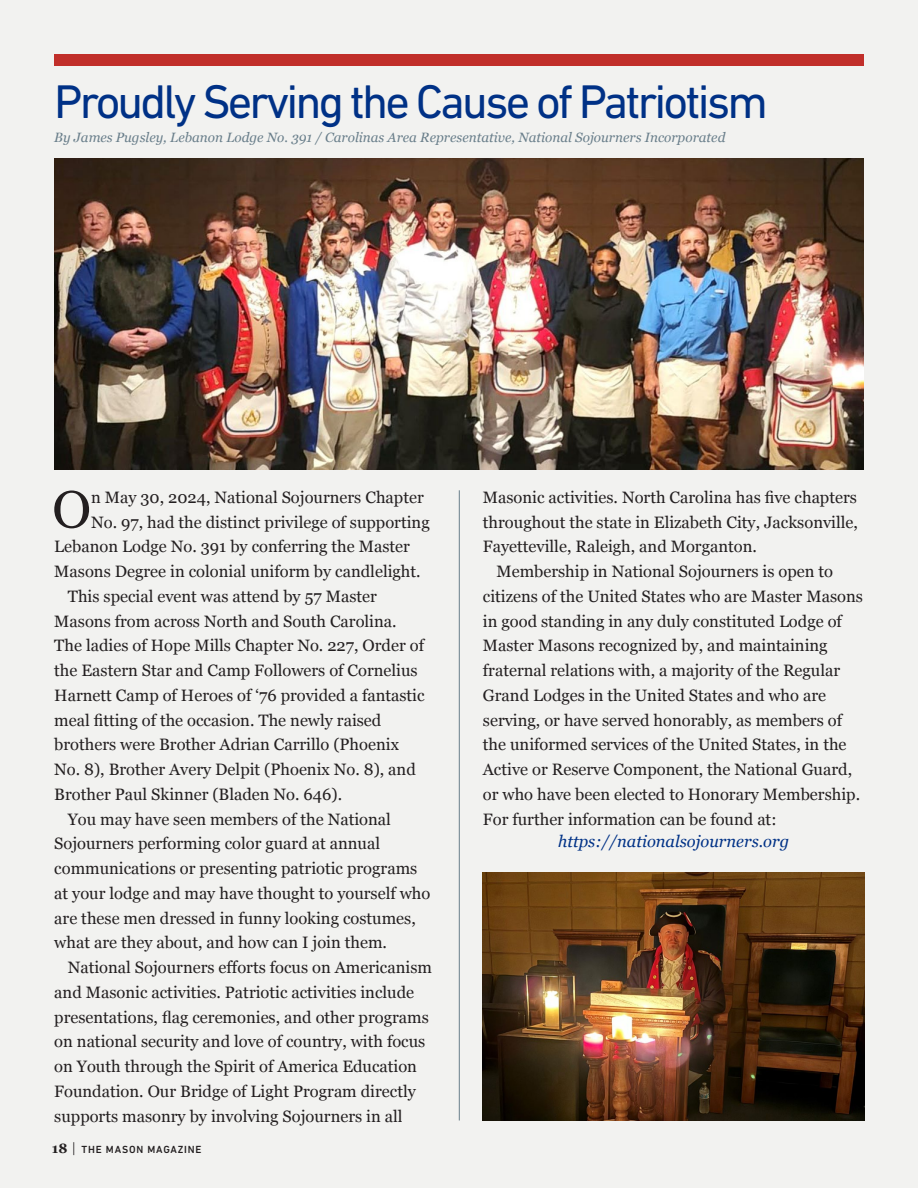
<style>
.page{position:relative;width:918px;height:1188px;background:#f2f2f0}
.page>*{position:absolute;margin:0;border:0;box-sizing:border-box;transform-origin:0 0}
.Paragraph_Style_1{font:52.2px "Georgia";color:#231f20}
.t1{font:48px "DIN Next LT Pro";letter-spacing:-.06em;color:#003186}
.Paragraph_Style_1-2{font:16.5px/24.8px "Georgia";color:#231f20}
.Paragraph_Style_1-3{font:italic 16.5px "Georgia";color:#003186}
.t2{font:italic 13.5px "Georgia";color:#697e8a}
.t3{font:500 10.5px "DIN Next LT Pro";letter-spacing:.08em;color:#231f20}
.s1{font-family:"Georgia";font-weight:700;font-size:13.5px}
.s2{font-family:"DIN";font-weight:300;font-size:15px}
</style>
<div class="page">
<hr style="left:459px;top:490px;width:1px;height:630px;background:#697e8a">
<div style="left:54px;top:54px;width:810px;height:12px;background:#c12f2a"></div>
<img style="left:483px;top:873px;width:382px;height:247px">
<img style="left:54px;top:158px;width:810px;height:311px">
<p class="t1" style="left:54px;top:74px;width:715px">Proudly Serving the Cause of Patriotism</p>
<p class="t2" style="left:54px;top:128px;width:673px">By James Pugsley, Lebanon Lodge No. 391 / Carolinas Area Representative, National Sojourners Incorporated</p>
<p class="Paragraph_Style_1" style="left:52px;top:471px;width:40px">O</p>
<p class="Paragraph_Style_1-2" style="left:91px;top:484px;width:334px">n May 30, 2024, National Sojourners Chapter</p>
<p class="Paragraph_Style_1-2" style="left:91px;top:509px;width:340px">No. 97, had the distinct privilege of supporting</p>
<p class="Paragraph_Style_1-2" style="left:54px;top:534px;width:357px">Lebanon Lodge No. 391 by conferring the Master</p>
<p class="Paragraph_Style_1-2" style="left:54px;top:558px;width:368px">Masons Degree in colonial uniform by candlelight.</p>
<p class="Paragraph_Style_1-2" style="left:54px;top:583px;width:372px;text-indent:14px">This special event was attend by 57 Master Masons from across North and South Carolina.<br>The ladies of Hope Mills Chapter No. 227, Order of the Eastern Star and Camp Followers of Cornelius Harnett Camp of Heroes of ‘76 provided a fantastic meal fitting of the occasion. The newly raised brothers were Brother Adrian Carrillo (Phoenix No. 8), Brother Avery Delpit (Phoenix No. 8), and Brother Paul Skinner (Bladen No. 646).</p>
<p class="Paragraph_Style_1-2" style="left:54px;top:806px;width:378px;text-indent:14px">You may have seen members of the National Sojourners performing color guard at annual communications or presenting patriotic programs at your lodge and may have thought to yourself who are these men dressed in funny looking costumes, what are they about, and how can I join them.</p>
<p class="Paragraph_Style_1-2" style="left:54px;top:954px;width:379px;text-indent:14px">National Sojourners efforts focus on Americanism and Masonic activities. Patriotic activities include presentations, flag ceremonies, and other programs on national security and love of country, with focus on Youth through the Spirit of America Education Foundation. Our Bridge of Light Program directly supports masonry by involving Sojourners in all</p>
<p class="t3" style="left:52px;top:1143px;width:151px"><span class="s1">18</span> <span class="s2">|</span> THE MASON MAGAZINE</p>
<p class="Paragraph_Style_1-2" style="left:483px;top:484px;width:377px;text-align:justify">Masonic activities. North Carolina has five chapters throughout the state in Elizabeth City, Jacksonville, Fayetteville, Raleigh, and Morganton.</p>
<p class="Paragraph_Style_1-2" style="left:483px;top:558px;width:381px;text-indent:14px">Membership in National Sojourners is open to citizens of the United States who are Master Masons in good standing in any duly constituted Lodge of Master Masons recognized by, and maintaining fraternal relations with, a majority of the Regular Grand Lodges in the United States and who are serving, or have served honorably, as members of the uniformed services of the United States, in the Active or Reserve Component, the National Guard, or who have been elected to Honorary Membership.<br>For further information can be found at:</p>
<p class="Paragraph_Style_1-3" style="left:558px;top:829px;width:233px">https://nationalsojourners.org</p>
</div>
